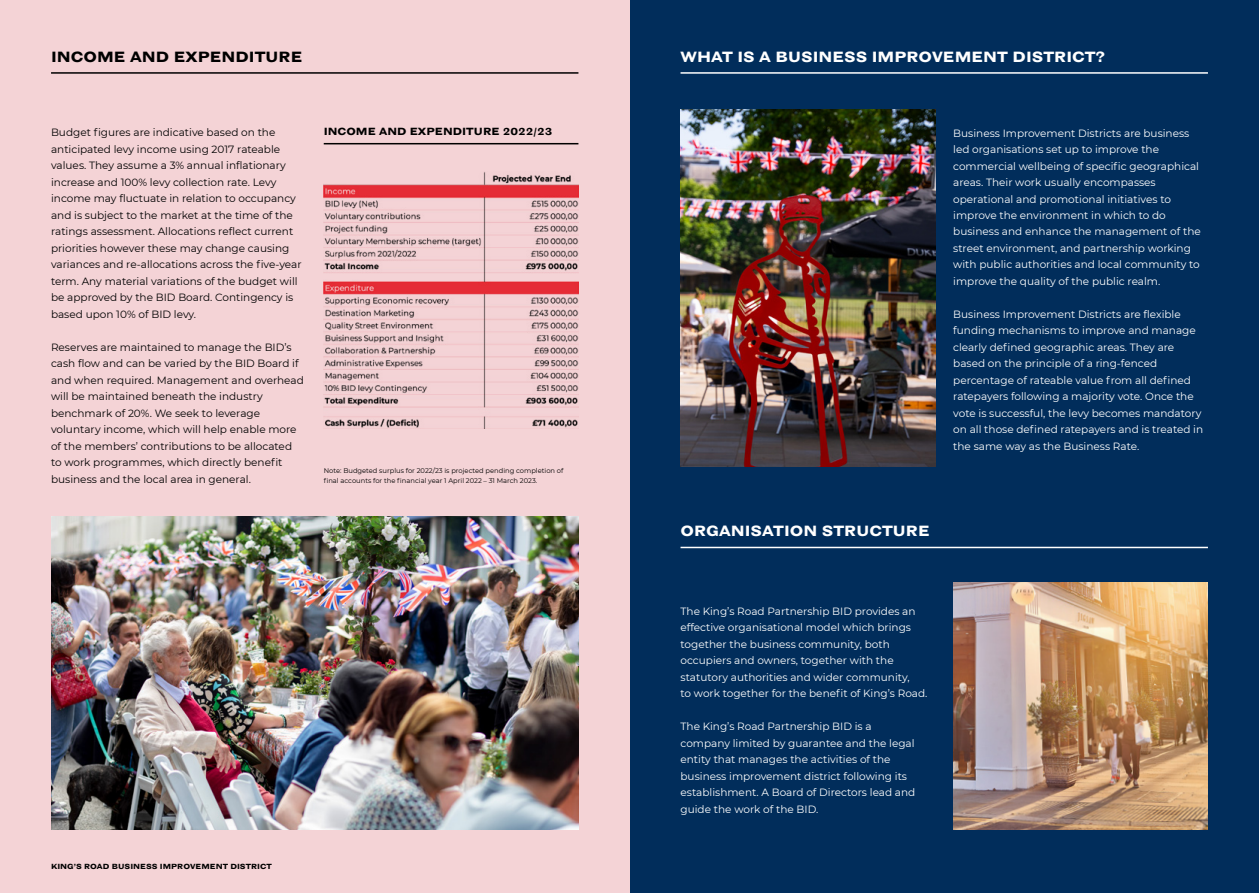
<style>
.page{position:relative;width:1259px;height:893px;background:#fff}
.page>*{position:absolute;margin:0;border:0;box-sizing:border-box;transform-origin:0 0}
.t1{font:700 expanded 15px "Grotesque Disp MT Std";color:#fff}
.t2{font:700 expanded 15px "Grotesque Disp MT Std";color:#000}
.t3{font:10.5px/16.5px "Montserrat";color:#fff}
.t4{font:10.5px/16.5px "Montserrat";color:#000}
.t5{font:700 expanded 10.5px "Grotesque Disp MT Std";color:#000}
.t6{font:700 expanded 7.5px "Grotesque Disp MT Std";color:#000}
.t7{font:6.75px/10.5px "Montserrat";color:#000}
</style>
<div class="page">
<div style="left:629px;top:0;width:630px;height:893px;background:#012d5b"></div>
<div style="left:0;top:0;width:629px;height:893px;background:#f4d3d6"></div>
<img style="left:680px;top:109px;width:255px;height:357px">
<img style="left:953px;top:582px;width:255px;height:248px">
<img style="left:51px;top:516px;width:527px;height:314px">
<hr style="left:51px;top:72px;width:527px;height:2px;background:#000">
<hr style="left:680px;top:72px;width:528px;height:2px;background:#fff">
<hr style="left:680px;top:547px;width:528px;height:1px;background:#fff">
<img style="left:324px;top:172px;width:254px;height:256px">
<hr style="left:324px;top:143px;width:254px;height:1px;background:#000">
<h1 class="t2" style="left:51px;top:47px;width:253px">INCOME AND EXPENDITURE</h1>
<h1 class="t1" style="left:680px;top:47px;width:426px">WHAT IS A BUSINESS IMPROVEMENT DISTRICT?</h1>
<p class="t4" style="left:51px;top:124px;width:252px">Budget figures are indicative based on the anticipated levy income using 2017 rateable values. They assume a 3% annual inflationary increase and 100% levy collection rate. Levy income may fluctuate in relation to occupancy and is subject to the market at the time of the ratings assessment. Allocations reflect current priorities however these may change causing variances and re-allocations across the five-year term. Any material variations of the budget will be approved by the BID Board. Contingency is based upon 10% of BID levy.</p>
<p class="t4" style="left:51px;top:338px;width:254px">Reserves are maintained to manage the BID’s cash flow and can be varied by the BID Board if and when required. Management and overhead will be maintained beneath the industry benchmark of 20%. We seek to leverage voluntary income, which will help enable more of the members’ contributions to be allocated to work programmes, which directly benefit business and the local area in general.</p>
<p class="t5" style="left:324px;top:125px;width:230px">INCOME AND EXPENDITURE 2022/23</p>
<p class="t7" style="left:324px;top:465px;width:241px">Note: Budgeted surplus for 2022/23 is projected pending completion of final accounts for the financial year 1 April 2022 – 31 March 2023.</p>
<p class="t6" style="left:51px;top:862px;width:222px">KING’S ROAD BUSINESS IMPROVEMENT DISTRICT</p>
<p class="t3" style="left:953px;top:124px;width:249px">Business Improvement Districts are business led organisations set up to improve the commercial wellbeing of specific geographical areas. Their work usually encompasses operational and promotional initiatives to improve the environment in which to do business and enhance the management of the street environment, and partnership working with public authorities and local community to improve the quality of the public realm.</p>
<p class="t3" style="left:953px;top:306px;width:251px">Business Improvement Districts are flexible funding mechanisms to improve and manage clearly defined geographic areas. They are based on the principle of a ring-fenced percentage of rateable value from all defined ratepayers following a majority vote. Once the vote is successful, the levy becomes mandatory on all those defined ratepayers and is treated in the same way as the Business Rate.</p>
<h1 class="t1" style="left:680px;top:522px;width:251px">ORGANISATION STRUCTURE</h1>
<p class="t3" style="left:680px;top:603px;width:248px">The King’s Road Partnership BID provides an effective organisational model which brings together the business community, both occupiers and owners, together with the statutory authorities and wider community,<br>to work together for the benefit of King’s Road.</p>
<p class="t3" style="left:680px;top:718px;width:236px">The King’s Road Partnership BID is a company limited by guarantee and the legal entity that manages the activities of the business improvement district following its establishment. A Board of Directors lead and guide the work of the BID.</p>
</div>
